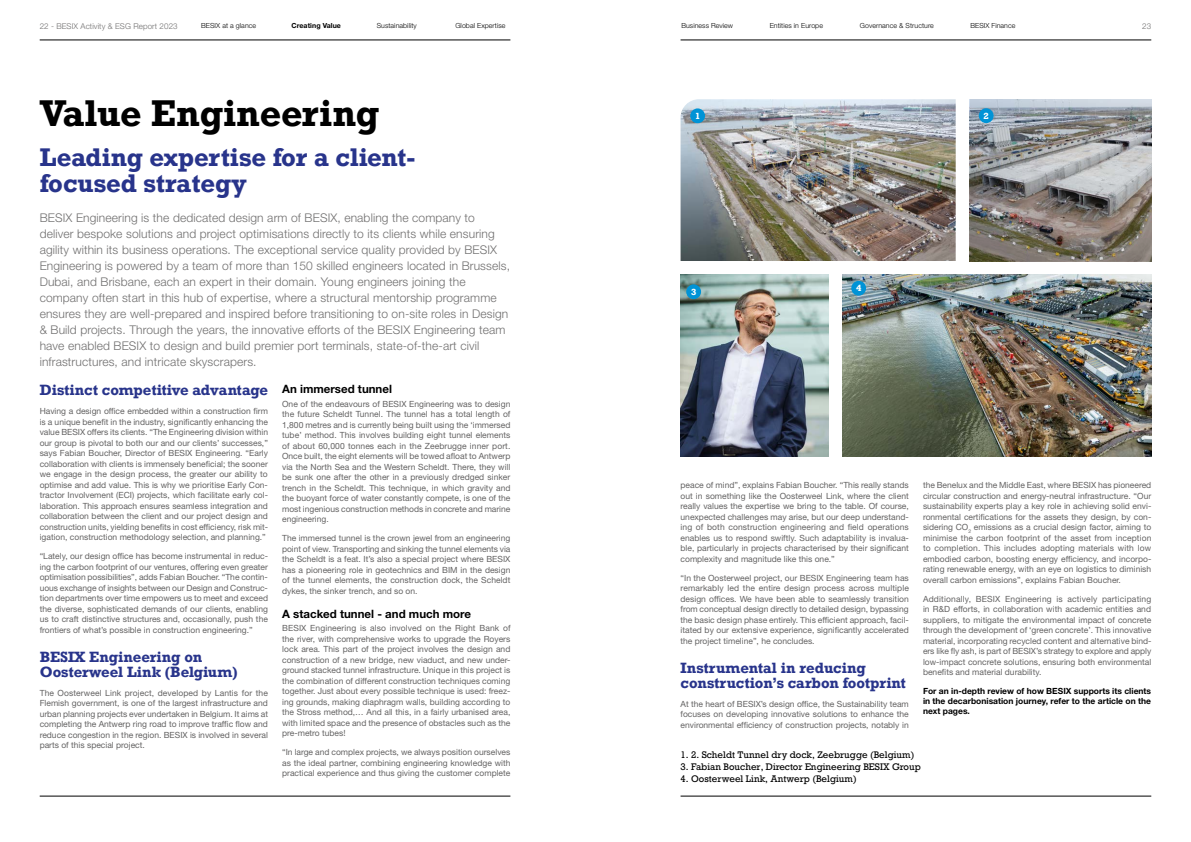
<style>
.page{position:relative;width:1191px;height:842px;background:#fff}
.page>*{position:absolute;margin:0;border:0;box-sizing:border-box;transform-origin:0 0}
.t1{font:700 35px "Rockwell";color:#000}
.t2{font:700 24px/26px "Rockwell";color:#28348b}
.t3{font:700 14px/15px "Rockwell";color:#28348b}
.t4{font:300 12px/16px "Helvetica Neue LT Std";letter-spacing:.01em;color:#706f6f}
.t5{font:700 11.5px "Helvetica Neue LT Std";color:#000}
.t6{font:9px "Rockwell";color:#000}
.t7{font:8.5px/10.5px "Helvetica Neue LT Std";color:#646363;text-align:justify}
.t8{font:700 8.5px/10.2px "Helvetica Neue LT Std";color:#000;text-align:justify}
.t9{font:700 8.4px "Rockwell";color:#fff}
.t10{font:300 8px "Helvetica Neue LT Std";letter-spacing:.01em;color:#706f6f}
.t11{font:300 7px "Helvetica Neue LT Std";letter-spacing:.01em;color:#000}
.t12{font:700 7px "Helvetica Neue LT Std";letter-spacing:.01em;color:#000}
</style>
<div class="page">
<hr style="left:40px;top:40px;width:470px;height:1px;background:#000">
<hr style="left:680px;top:40px;width:471px;height:1px;background:#000">
<hr style="left:40px;top:796px;width:470px;height:1px;background:#000">
<hr style="left:680px;top:796px;width:471px;height:1px;background:#000">
<img style="left:680px;top:99px;width:275px;height:162px">
<img style="left:970px;top:99px;width:181px;height:162px">
<img style="left:680px;top:275px;width:148px;height:181px">
<img style="left:842px;top:275px;width:309px;height:181px">
<div style="left:851px;top:281px;width:15px;height:15px;background:#0093d6;border-radius:50%"></div>
<div style="left:686px;top:284px;width:15px;height:15px;background:#0093d6;border-radius:50%"></div>
<div style="left:690px;top:108px;width:15px;height:15px;background:#0093d6;border-radius:50%"></div>
<div style="left:978px;top:108px;width:15px;height:15px;background:#0093d6;border-radius:50%"></div>
<p class="t10" style="left:40px;top:21px;width:139px">22 - BESIX Activity &amp; ESG Report 2023</p>
<p class="t11" style="left:201px;top:21px;width:56px">BESIX at a glance</p>
<p class="t12" style="left:291px;top:21px;width:51px">Creating Value</p>
<p class="t11" style="left:377px;top:21px;width:42px">Sustainability</p>
<p class="t11" style="left:455px;top:21px;width:52px">Global Expertise</p>
<p class="t11" style="left:681px;top:21px;width:53px">Business Review</p>
<p class="t11" style="left:769px;top:21px;width:55px">Entities in Europe</p>
<p class="t11" style="left:859px;top:21px;width:75px">Governance &amp; Structure</p>
<p class="t11" style="left:970px;top:21px;width:47px">BESIX Finance</p>
<p class="t10" style="left:1142px;top:21px;width:10px">23</p>
<h1 class="t1" style="left:40px;top:90px;width:341px">Value Engineering</h1>
<h2 class="t2" style="left:40px;top:144px;width:377px">Leading expertise for a client&shy;focused strategy</h2>
<p class="t4" style="left:40px;top:209px;width:472px">BESIX Engineering is the dedicated design arm of BESIX, enabling the company to deliver bespoke solutions and project optimisations directly to its clients while ensuring agility within its business operations. The exceptional service quality provided by BESIX Engineering is powered by a team of more than 150 skilled engineers located in Brussels, Dubai, and Brisbane, each an expert in their domain. Young engineers joining the company often start in this hub of expertise, where a structural mentorship programme ensures they are well-prepared and inspired before transitioning to on-site roles in Design &amp; Build projects. Through the years, the innovative efforts of the BESIX Engineering team have enabled BESIX to design and build premier port terminals, state-of-the-art civil infrastructures, and intricate skyscrapers.</p>
<h3 class="t3" style="left:40px;top:382px;width:230px">Distinct competitive advantage</h3>
<p class="t7" style="left:40px;top:406px;width:230px">Having a design office embedded within a construction firm is a unique benefit in the industry, significantly enhancing the value BESIX offers its clients. “The Engineering division within our group is pivotal to both our and our clients’ successes,” says Fabian Boucher, Director of BESIX Engineering. “Early collaboration with clients is immensely beneficial; the sooner we engage in the design process, the greater our ability to optimise and add value. This is why we prioritise Early Con&shy;tractor Involvement (ECI) projects, which facilitate early col&shy;laboration. This approach ensures seamless integration and collaboration between the client and our project design and construction units, yielding benefits in cost efficiency, risk mit&shy;igation, construction methodology selection, and planning.”</p>
<p class="t7" style="left:40px;top:551px;width:230px">“Lately, our design office has become instrumental in reduc&shy;ing the carbon footprint of our ventures, offering even greater optimisation possibilities”, adds Fabian Boucher. “The contin&shy;uous exchange of insights between our Design and Construc&shy;tion departments over time empowers us to meet and exceed the diverse, sophisticated demands of our clients, enabling us to craft distinctive structures and, occasionally, push the frontiers of what’s possible in construction engineering.”</p>
<h3 class="t3" style="left:40px;top:649px;width:199px">BESIX Engineering on<br>Oosterweel Link (Belgium)</h3>
<p class="t7" style="left:40px;top:687px;width:230px">The Oosterweel Link project, developed by Lantis for the Flemish government, is one of the largest infrastructure and urban planning projects ever undertaken in Belgium. It aims at completing the Antwerp ring road to improve traffic flow and reduce congestion in the region. BESIX is involved in several parts of this special project.</p>
<p class="t9" style="left:695px;top:111px;width:7px">1</p>
<p class="t9" style="left:983px;top:110px;width:7px">2</p>
<p class="t9" style="left:856px;top:283px;width:7px">4</p>
<p class="t9" style="left:691px;top:286px;width:7px">3</p>
<h3 class="t5" style="left:282px;top:382px;width:111px">An immersed tunnel</h3>
<p class="t7" style="left:282px;top:398px;width:230px">One of the endeavours of BESIX Engineering was to design the future Scheldt Tunnel. The tunnel has a total length of 1,800 metres and is currently being built using the ‘immersed tube’ method. This involves building eight tunnel elements of about 60,000 tonnes each in the Zeebrugge inner port.<br>Once built, the eight elements will be towed afloat to Antwerp via the North Sea and the Western Scheldt. There, they will be sunk one after the other in a previously dredged sinker trench in the Scheldt. This technique, in which gravity and the buoyant force of water constantly compete, is one of the most ingenious construction methods in concrete and marine engineering.</p>
<p class="t7" style="left:282px;top:533px;width:230px">The immersed tunnel is the crown jewel from an engineering point of view. Transporting and sinking the tunnel elements via the Scheldt is a feat. It’s also a special project where BESIX has a pioneering role in geotechnics and BIM in the design of the tunnel elements, the construction dock, the Scheldt dykes, the sinker trench, and so on.</p>
<h3 class="t5" style="left:282px;top:607px;width:190px">A stacked tunnel - and much more</h3>
<p class="t7" style="left:282px;top:623px;width:230px">BESIX Engineering is also involved on the Right Bank of the river, with comprehensive works to upgrade the Royers lock area. This part of the project involves the design and construction of a new bridge, new viaduct, and new under&shy;ground stacked tunnel infrastructure. Unique in this project is the combination of different construction techniques coming together. Just about every possible technique is used: freez&shy;ing grounds, making diaphragm walls, building according to the Stross method,… And all this, in a fairly urbanised area, with limited space and the presence of obstacles such as the pre-metro tubes!</p>
<p class="t7" style="left:282px;top:747px;width:230px">“In large and complex projects, we always position ourselves as the ideal partner, combining engineering knowledge with practical experience and thus giving the customer complete</p>
<p class="t6" style="left:680px;top:750px;width:235px">1. 2. Scheldt Tunnel dry dock, Zeebrugge (Belgium)</p>
<p class="t7" style="left:923px;top:480px;width:230px">the Benelux and the Middle East, where BESIX has pioneered circular construction and energy-neutral infrastructure. “Our sustainability experts play a key role in achieving solid envi&shy;ronmental certifications for the assets they design, by con&shy;sidering CO<sub>2</sub> emissions as a crucial design factor, aiming to minimise the carbon footprint of the asset from inception to completion. This includes adopting materials with low embodied carbon, boosting energy efficiency, and incorpo&shy;rating renewable energy, with an eye on logistics to diminish overall carbon emissions”, explains Fabian Boucher.</p>
<p class="t7" style="left:923px;top:593px;width:230px">Additionally, BESIX Engineering is actively participating in R&amp;D efforts, in collaboration with academic entities and suppliers, to mitigate the environmental impact of concrete through the development of ‘green concrete’. This innovative material, incorporating recycled content and alternative bind&shy;ers like fly ash, is part of BESIX’s strategy to explore and apply low-impact concrete solutions, ensuring both environmental benefits and material durability.</p>
<p class="t8" style="left:923px;top:685px;width:230px">For an in-depth review of how BESIX supports its clients in the decarbonisation journey, refer to the article on the next pages.</p>
<p class="t7" style="left:680px;top:480px;width:230px">peace of mind”, explains Fabian Boucher. “This really stands out in something like the Oosterweel Link, where the client really values the expertise we bring to the table. Of course, unexpected challenges may arise, but our deep understand&shy;ing of both construction engineering and field operations enables us to respond swiftly. Such adaptability is invalua&shy;ble, particularly in projects characterised by their significant complexity and magnitude like this one.”</p>
<p class="t7" style="left:680px;top:572px;width:230px">“In the Oosterweel project, our BESIX Engineering team has remarkably led the entire design process across multiple design offices. We have been able to seamlessly transition from conceptual design directly to detailed design, bypassing the basic design phase entirely. This efficient approach, facil&shy;itated by our extensive experience, significantly accelerated the project timeline”, he concludes.</p>
<h3 class="t3" style="left:680px;top:660px;width:227px">Instrumental in reducing construction’s carbon footprint</h3>
<p class="t7" style="left:680px;top:698px;width:230px">At the heart of BESIX’s design office, the Sustainability team focuses on developing innovative solutions to enhance the environmental efficiency of construction projects, notably in</p>
<p class="t6" style="left:680px;top:762px;width:242px">3. Fabian Boucher, Director Engineering BESIX Group</p>
<p class="t6" style="left:680px;top:774px;width:178px">4. Oosterweel Link, Antwerp (Belgium)</p>
</div>
